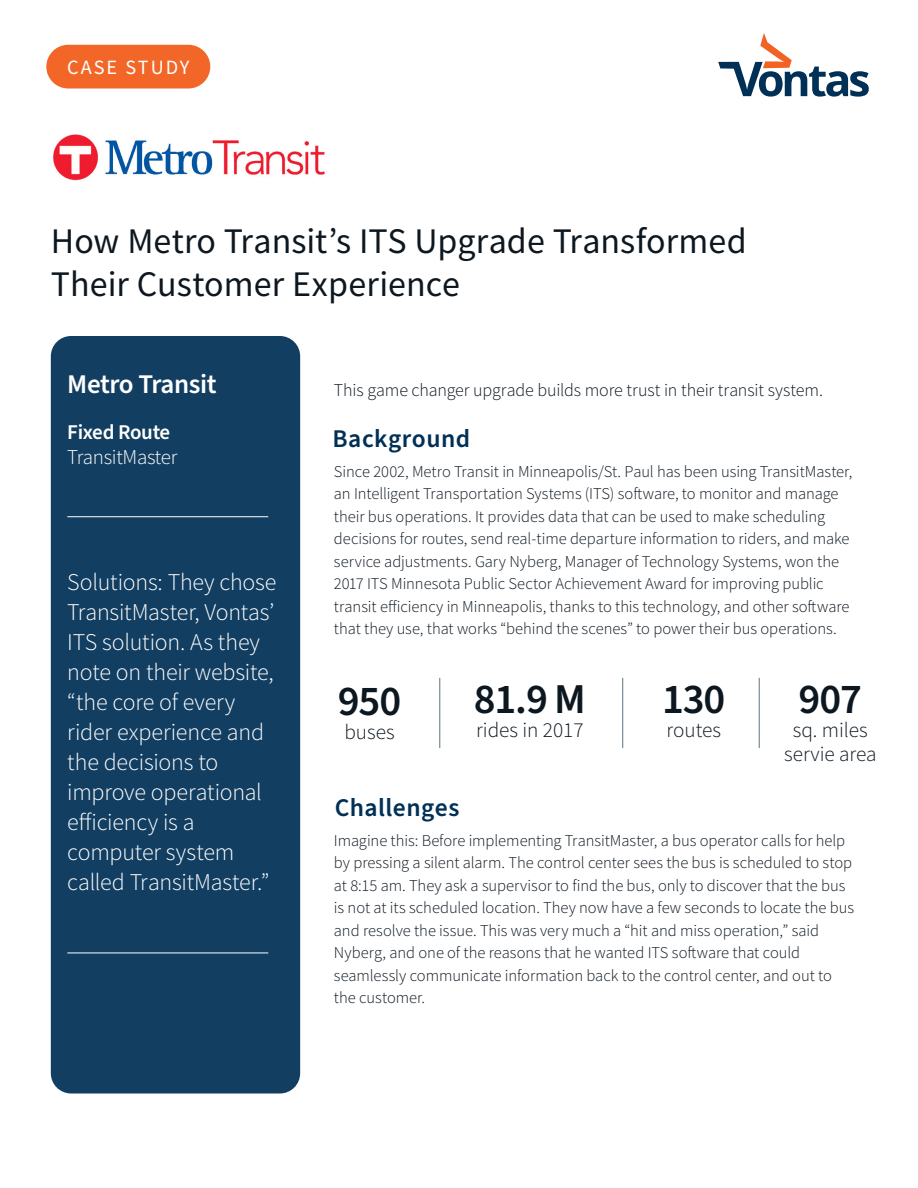
<style>
.page{position:relative;width:918px;height:1188px;background:#fff}
.page>*{position:absolute;margin:0;border:0;box-sizing:border-box;transform-origin:0 0}
.Stat___s{font:600 42.45px "Source Sans Pro";letter-spacing:-.025em;color:#0d1720}
.Page_Title{font:36px/43.2px "Source Sans Pro";color:#0d1720}
.Agency_Name{font:600 27px "Source Sans Pro";letter-spacing:-.015em;color:#fff}
.Body_Headers{font:600 25.5px "Source Sans Pro";letter-spacing:.02em;color:#003056}
.Main_Body_Copy{font:300 24px/30px "Source Sans Pro";letter-spacing:-.01em;color:#fff}
.Stats_-_second_line{font:300 21.3px "Source Sans Pro";color:#0d1720}
.Product_Name{font:300 21px "Source Sans Pro";letter-spacing:-.015em;color:#fff}
.Products_Title{font:600 21px "Source Sans Pro";letter-spacing:-.015em;color:#fff}
.t1{font:20.25px "Source Sans Pro";letter-spacing:.1em;color:#fff}
.Main_Body_Copy-2{font:300 18px "Source Sans Pro";letter-spacing:-.005em;color:#0d1720}
.Main_Body_Copy-3{font:300 16.5px/22.5px "Source Sans Pro";letter-spacing:-.005em;color:#0d1720}
</style>
<div class="page">
<div style="left:51px;top:336px;width:249px;height:758px;background:#123e61;border-radius:20px"></div>
<div style="left:46px;top:45px;width:164px;height:44px;background:#f26728;border-radius:22px"></div>
<img style="left:53px;top:135px;width:273px;height:46px">
<hr style="left:440px;top:678px;width:1px;height:70px;background:#5b727c">
<hr style="left:622px;top:678px;width:1px;height:70px;background:#5b727c">
<hr style="left:759px;top:678px;width:1px;height:70px;background:#5b727c">
<hr style="left:67px;top:516px;width:201px;height:1px;background:#fff">
<hr style="left:67px;top:953px;width:201px;height:1px;background:#fff">
<svg style="left:718px;top:33px;width:151px;height:64px"></svg>
<p class="t1" style="left:67px;top:54px;width:124px">CASE STUDY</p>
<p class="Page_Title" style="left:51px;top:219px;width:697px">How Metro Transit’s ITS Upgrade Transformed<br>Their Customer Experience</p>
<p class="Agency_Name" style="left:67px;top:366px;width:151px">Metro Transit</p>
<p class="Products_Title" style="left:67px;top:418px;width:105px">Fixed Route</p>
<p class="Product_Name" style="left:67px;top:444px;width:112px">TransitMaster</p>
<p class="Main_Body_Copy" style="left:67px;top:567px;width:211px">Solutions: They chose<br>TransitMaster, Vontas’<br>ITS solution. As they note on their website, “the core of every rider experience and the decisions to improve operational efficiency is a computer system called TransitMaster.”</p>
<p class="Main_Body_Copy-2" style="left:334px;top:379px;width:491px">This game changer upgrade builds more trust in their transit system.</p>
<p class="Body_Headers" style="left:332px;top:421px;width:139px">Background</p>
<p class="Main_Body_Copy-3" style="left:334px;top:460px;width:520px">Since 2002, Metro Transit in Minneapolis/St. Paul has been using TransitMaster, an Intelligent Transportation Systems (ITS) software, to monitor and manage their bus operations. It provides data that can be used to make scheduling decisions for routes, send real-time departure information to riders, and make service adjustments. Gary Nyberg, Manager of Technology Systems, won the 2017 ITS Minnesota Public Sector Achievement Award for improving public transit efficiency in Minneapolis, thanks to this technology, and other software that they use, that works “behind the scenes” to power their bus operations.</p>
<p class="Stat___s" style="left:338px;top:673px;width:65px">950</p>
<p class="Stats_-_second_line" style="left:344px;top:719px;width:52px">buses</p>
<p class="Stat___s" style="left:474px;top:671px;width:114px">81.9 M</p>
<p class="Stats_-_second_line" style="left:476px;top:717px;width:109px">rides in 2017</p>
<p class="Body_Headers" style="left:335px;top:791px;width:126px">Challenges</p>
<p class="Stat___s" style="left:662px;top:671px;width:65px">130</p>
<p class="Stats_-_second_line" style="left:667px;top:717px;width:56px">routes</p>
<p class="Stat___s" style="left:799px;top:671px;width:65px">907</p>
<p class="Stats_-_second_line" style="left:793px;top:717px;width:77px">sq. miles</p>
<p class="Stats_-_second_line" style="left:784px;top:741px;width:94px">servie area</p>
<p class="Main_Body_Copy-3" style="left:334px;top:829px;width:522px">Imagine this: Before implementing TransitMaster, a bus operator calls for help by pressing a silent alarm. The control center sees the bus is scheduled to stop at 8:15 am. They ask a supervisor to find the bus, only to discover that the bus is not at its scheduled location. They now have a few seconds to locate the bus and resolve the issue. This was very much a “hit and miss operation,” said Nyberg, and one of the reasons that he wanted ITS software that could seamlessly communicate information back to the control center, and out to the customer.</p>
</div>
